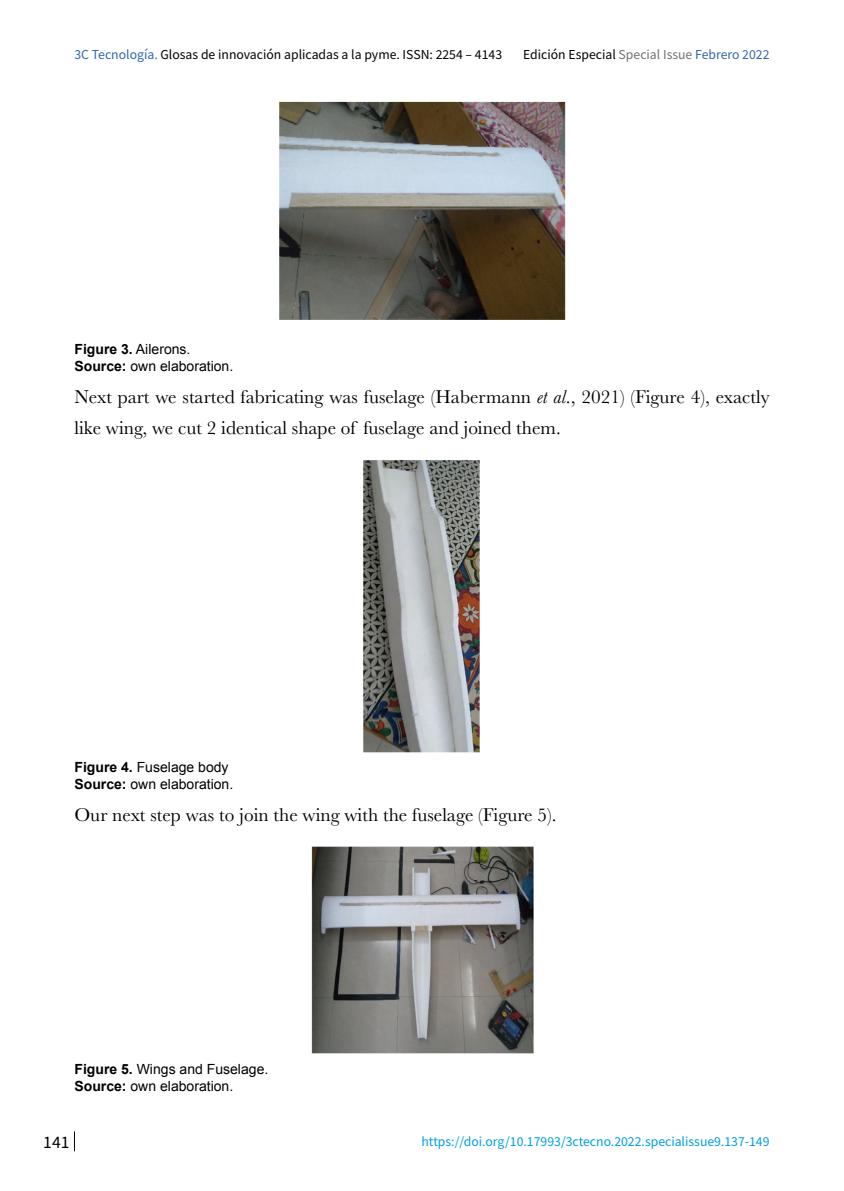
<style>
.page{position:relative;width:844px;height:1191px;background:#fff}
.page>*{position:absolute;margin:0;border:0;box-sizing:border-box;transform-origin:0 0}
.t1{font:19.25px/31.5px "Baskerville";color:#000}
.t2{font:15.75px "Noto Sans HK";color:#000}
.t3{font:14px/17.5px "Arial";color:#000}
.t4{font:12.25px "Noto Sans HK";color:#000}
.t5{font:12.25px "Noto Sans HK";color:#009ee0}
.s1{color:#2e66ab}
.s2{color:#707172}
.s3{font-weight:700}
.s4{font-style:italic}
</style>
<div class="page">
<svg style="left:74px;top:1131px;width:1px;height:20px"></svg>
<img style="left:279px;top:101px;width:287px;height:219px">
<img style="left:363px;top:460px;width:117px;height:293px">
<img style="left:311px;top:846px;width:223px;height:208px">
<p class="t4" style="left:74px;top:48px;width:429px"><span class="s1">3C Tecnología.</span> Glosas de innovación aplicadas a la pyme. ISSN: 2254 – 4143</p>
<p class="t4" style="left:523px;top:48px;width:248px">Edición Especial <span class="s2">Special Issue</span> <span class="s1">Febrero 2022</span></p>
<p class="t3" style="left:74px;top:340px;width:160px"><span class="s3">Figure 3.</span> Ailerons.<br><span class="s3">Source:</span> own elaboration.</p>
<p class="t1" style="left:74px;top:381px;width:696px">Next part we started fabricating was fuselage (Habermann <span class="s4">et al</span>., 2021) (Figure 4), exactly like wing, we cut 2 identical shape of fuselage and joined them.</p>
<p class="t3" style="left:74px;top:758px;width:160px"><span class="s3">Figure 4.</span> Fuselage body<br><span class="s3">Source:</span> own elaboration.</p>
<p class="t1" style="left:74px;top:799px;width:483px">Our next step was to join the wing with the fuselage (Figure 5).</p>
<p class="t3" style="left:74px;top:1060px;width:195px"><span class="s3">Figure 5.</span> Wings and Fuselage.<br><span class="s3">Source:</span> own elaboration.</p>
<p class="t2" style="left:43px;top:1133px;width:28px">141</p>
<p class="t5" style="left:421px;top:1134px;width:349px">https://doi.org/10.17993/3ctecno.2022.specialissue9.137-149</p>
</div>
